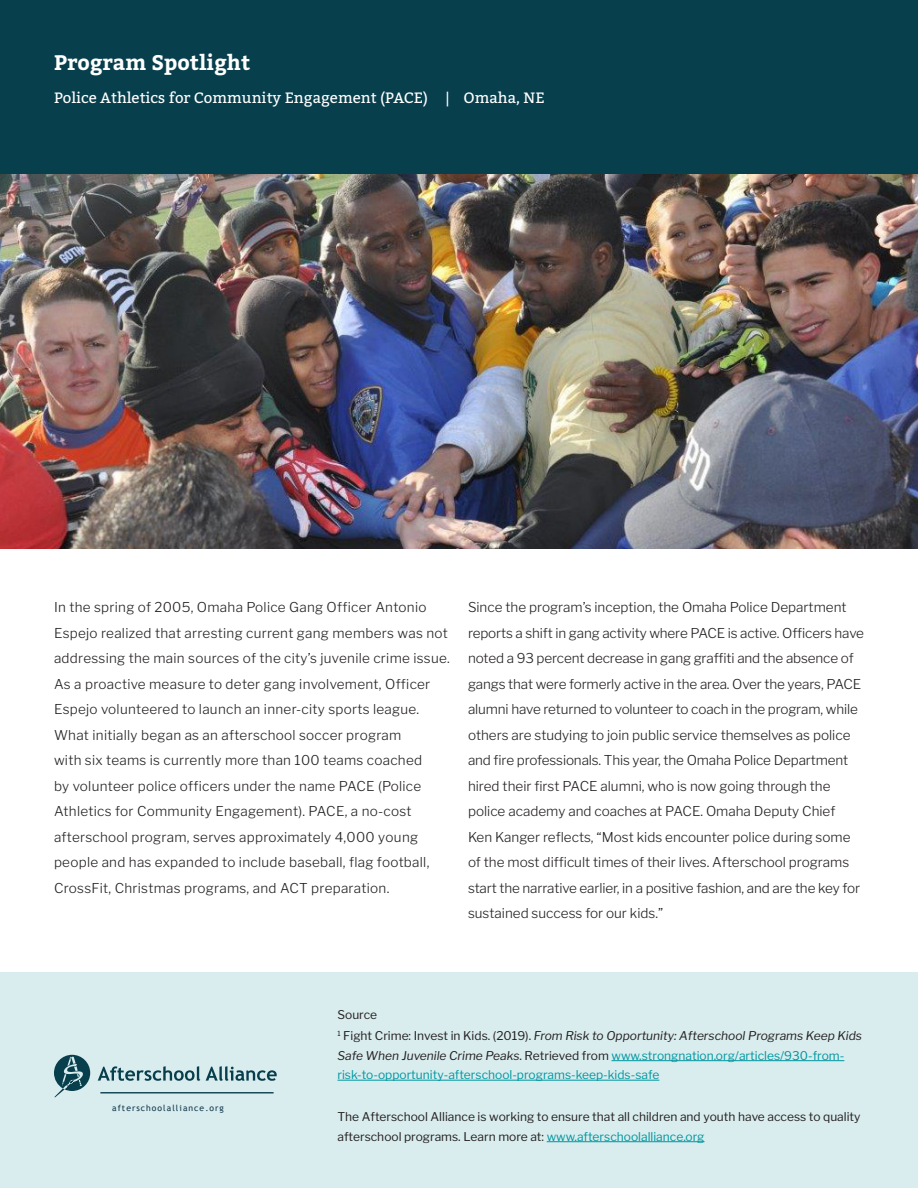
<style>
.page{position:relative;width:918px;height:1188px;background:#fff}
.page>*{position:absolute;margin:0;border:0;box-sizing:border-box;transform-origin:0 0}
.Call_Out{font:700 21px "Bitter";color:#fff}
.Call_Out-2{font:15px "Bitter";color:#fff}
.Body_3{font:300 13.5px/25.5px "Libre Franklin";color:#231f20}
.Body_3-2{font:300 13.5px/25.5px "Libre Franklin";letter-spacing:.02em;color:#231f20}
.body{font:12px/19.5px "Libre Franklin";color:#0097a0}
.body-2{font:12px/19.5px "Libre Franklin";color:#231f20}
.body-3{font:8.55px "Trebuchet MS";letter-spacing:.12em;color:#11394d}
.s1{color:#231f20}
.s2{font-style:italic;color:#231f20}
.s3{color:#0097a0}
</style>
<div class="page">
<div style="left:0;top:0;width:918px;height:175px;background:#083f4d"></div>
<img style="left:0;top:175px;width:918px;height:374px">
<div style="left:0;top:972px;width:918px;height:216px;background:#d9ecee"></div>
<hr style="left:547px;top:1141px;width:158px;height:1px;background:#0097a0">
<hr style="left:612px;top:1060px;width:232px;height:1px;background:#0097a0">
<hr style="left:338px;top:1080px;width:321px;height:1px;background:#0097a0">
<hr style="left:100px;top:1092px;width:174px;height:1px;background:#083f4d">
<svg style="left:98px;top:1066px;width:102px;height:15px"></svg>
<svg style="left:206px;top:1066px;width:71px;height:15px"></svg>
<svg style="left:54px;top:1055px;width:36px;height:42px"></svg>
<p class="Call_Out" style="left:54px;top:49px;width:198px">Program Spotlight</p>
<p class="Call_Out-2" style="left:54px;top:89px;width:492px">Police Athletics for Community Engagement (PACE) | Omaha, NE</p>
<p class="Body_3-2" style="left:54px;top:595px;width:397px">In the spring of 2005, Omaha Police Gang Officer Antonio Espejo realized that arresting current gang members was not addressing the main sources of the city’s juvenile crime issue.<br>As a proactive measure to deter gang involvement, Officer Espejo volunteered to launch an inner-city sports league.<br>What initially began as an afterschool soccer program<br>with six teams is currently more than 100 teams coached<br>by volunteer police officers under the name PACE (Police Athletics for Community Engagement). PACE, a no-cost afterschool program, serves approximately 4,000 young people and has expanded to include baseball, flag football, CrossFit, Christmas programs, and ACT preparation.</p>
<p class="Body_3" style="left:468px;top:595px;width:398px">Since the program’s inception, the Omaha Police Department reports a shift in gang activity where PACE is active. Officers have noted a 93 percent decrease in gang graffiti and the absence of gangs that were formerly active in the area. Over the years, PACE alumni have returned to volunteer to coach in the program, while others are studying to join public service themselves as police and fire professionals. This year, the Omaha Police Department hired their first PACE alumni, who is now going through the police academy and coaches at PACE. Omaha Deputy Chief<br>Ken Kanger reflects, “Most kids encounter police during some of the most difficult times of their lives. Afterschool programs start the narrative earlier, in a positive fashion, and are the key for sustained success for our kids.”</p>
<p class="body-3" style="left:112px;top:1103px;width:113px">afterschoolalliance.org</p>
<p class="body-2" style="left:338px;top:1005px;width:41px">Source</p>
<p class="body" style="left:338px;top:1026px;width:526px"><sup>1</sup> <span class="s1">Fight Crime: Invest in Kids. (2019).</span> <span class="s2">From Risk to Opportunity: Afterschool Programs Keep Kids<br>Safe When Juvenile Crime Peaks</span><span class="s1">. Retrieved from</span> www.strongnation.org/articles/930-from&shy;risk-to-opportunity-afterschool-programs-keep-kids-safe</p>
<p class="body-2" style="left:338px;top:1107px;width:525px">The Afterschool Alliance is working to ensure that all children and youth have access to quality afterschool programs. Learn more at: <span class="s3">www.afterschoolalliance.org</span></p>
</div>
